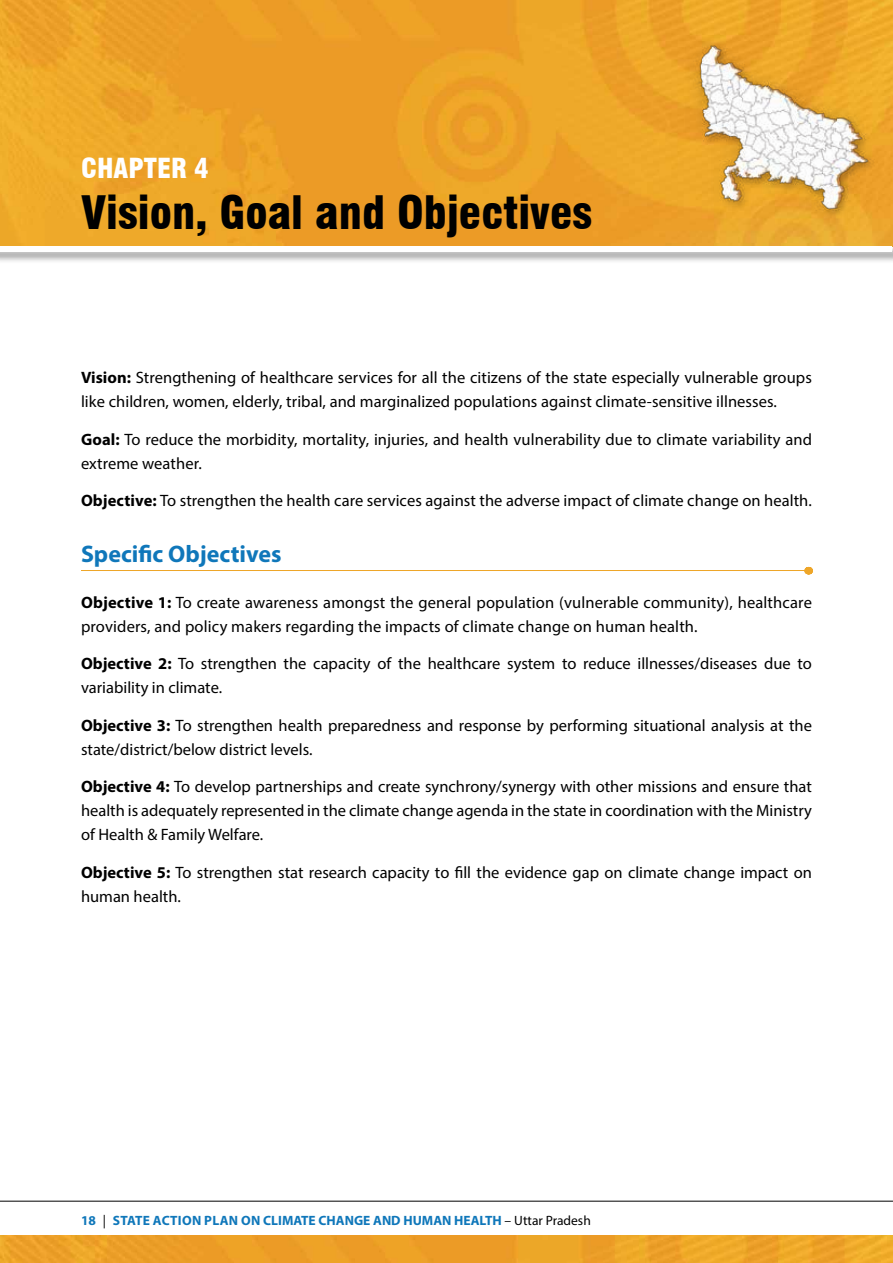
<style>
.page{position:relative;width:893px;height:1263px;background:#fff}
.page>*{position:absolute;margin:0;border:0;box-sizing:border-box;transform-origin:0 0}
.t1{font:900 condensed 45px "Swiss 721 BT";color:#000}
.t2{font:900 condensed 27px "Swiss 721 BT";color:#fff}
.t3{font:700 24px "Myriad Pro";color:#0f77ba}
.t4{font:16.5px/24px "Myriad Pro";letter-spacing:.005em;color:#000}
.t5{font:700 13.5px "Myriad Pro";color:#0f77ba}
.s1{font-weight:700}
.s2{font-weight:400;color:#000}
</style>
<div class="page">
<img style="left:0;top:1236px;width:893px;height:27px">
<hr style="left:0;top:1201px;width:893px;height:1px;background:#000">
<img style="left:0;top:0;width:892px;height:246px">
<div style="left:0;top:246px;width:893px;height:18px;background:#000;opacity:.4"></div>
<div style="left:0;top:246px;width:892px;height:6px;background:#fff"></div>
<img style="left:677px;top:38px;width:212px;height:184px">
<hr style="left:81px;top:570px;width:731px;height:1px;background:#eea629">
<h2 class="t2" style="left:81px;top:152px;width:129px">Chapter 4</h2>
<h1 class="t1" style="left:81px;top:185px;width:513px">Vision, Goal and Objectives</h1>
<p class="t4" style="left:81px;top:365px;width:732px"><span class="s1">Vision:</span> Strengthening of healthcare services for all the citizens of the state especially vulnerable groups like children, women, elderly, tribal, and marginalized populations against climate-sensitive illnesses.</p>
<p class="t4" style="left:81px;top:427px;width:732px"><span class="s1">Goal:</span> To reduce the morbidity, mortality, injuries, and health vulnerability due to climate variability and extreme weather.</p>
<p class="t4" style="left:81px;top:488px;width:732px"><span class="s1">Objective:</span> To strengthen the health care services against the adverse impact of climate change on health.</p>
<h3 class="t3" style="left:81px;top:538px;width:202px">Specific Objectives</h3>
<p class="t4" style="left:81px;top:590px;width:732px"><span class="s1">Objective 1:</span> To create awareness amongst the general population (vulnerable community), healthcare providers, and policy makers regarding the impacts of climate change on human health.</p>
<p class="t4" style="left:81px;top:651px;width:732px"><span class="s1">Objective 2:</span> To strengthen the capacity of the healthcare system to reduce illnesses/diseases due to variability in climate.</p>
<p class="t4" style="left:81px;top:713px;width:732px"><span class="s1">Objective 3:</span> To strengthen health preparedness and response by performing situational analysis at the state/district/below district levels.</p>
<p class="t4" style="left:81px;top:774px;width:732px;text-align:justify"><span class="s1">Objective 4:</span> To develop partnerships and create synchrony/synergy with other missions and ensure that health is adequately represented in the climate change agenda in the state in coordination with the Ministry of Health &amp; Family Welfare.</p>
<p class="t4" style="left:81px;top:860px;width:732px"><span class="s1">Objective 5:</span> To strengthen stat research capacity to fill the evidence gap on climate change impact on human health.</p>
<p class="t5" style="left:81px;top:1211px;width:511px">18 <span class="s2">|</span> State Action Plan on CLIMATE CHANGE AND HUMAN HEALTH <span class="s2">– Uttar Pradesh</span></p>
</div>
